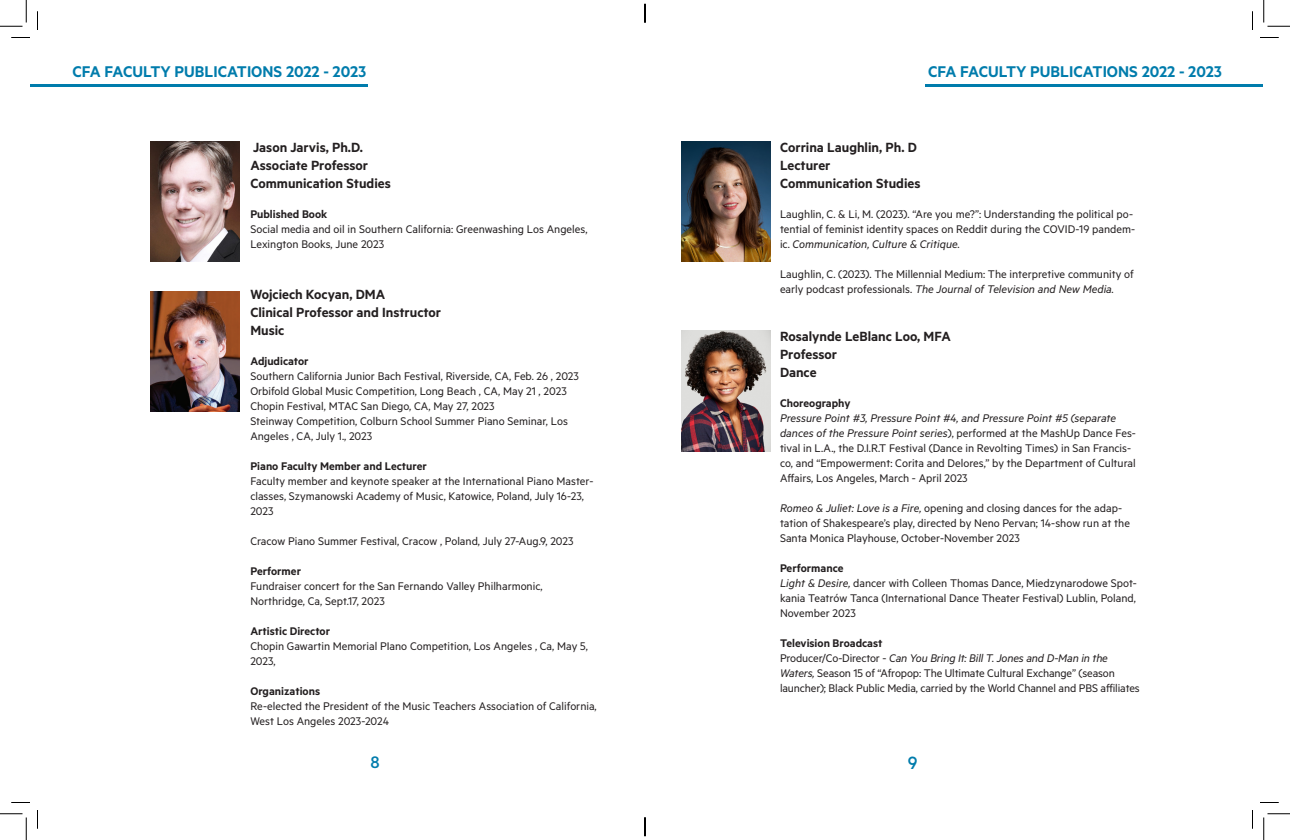
<style>
.page{position:relative;width:1290px;height:840px;background:#fff}
.page>*{position:absolute;margin:0;border:0;box-sizing:border-box;transform-origin:0 0}
.t1{font:500 20px "Metric";color:#007cac}
.t2{font:500 18.75px "Metric";color:#007cac}
.t3{font:600 17.5px "Metric";color:#007cac}
.t4{font:600 15px "Metric";color:#231f20}
.t5{font:12.5px/15px "Metric";color:#231f20}
.t6{font:600 12.5px "Metric";color:#231f20}
.s1{font-style:italic}
</style>
<div class="page">
<hr style="left:30px;top:84px;width:338px;height:3px;background:#007cac">
<hr style="left:925px;top:84px;width:338px;height:3px;background:#007cac">
<img style="left:150px;top:141px;width:90px;height:121px">
<img style="left:150px;top:291px;width:90px;height:121px">
<img style="left:681px;top:141px;width:90px;height:121px">
<img style="left:681px;top:331px;width:90px;height:120px">
<svg style="left:11px;top:37px;width:19px;height:1px"></svg>
<svg style="left:1260px;top:37px;width:19px;height:1px"></svg>
<svg style="left:11px;top:802px;width:19px;height:1px"></svg>
<svg style="left:1260px;top:802px;width:19px;height:1px"></svg>
<svg style="left:37px;top:11px;width:1px;height:19px"></svg>
<svg style="left:37px;top:810px;width:1px;height:19px"></svg>
<svg style="left:1252px;top:11px;width:1px;height:19px"></svg>
<svg style="left:1252px;top:810px;width:1px;height:19px"></svg>
<svg style="left:0;top:0;width:27px;height:27px"></svg>
<svg style="left:0;top:814px;width:27px;height:26px"></svg>
<svg style="left:1264px;top:0;width:26px;height:27px"></svg>
<svg style="left:1264px;top:814px;width:26px;height:26px"></svg>
<svg style="left:644px;top:4px;width:2px;height:18px"></svg>
<svg style="left:644px;top:818px;width:2px;height:18px"></svg>
<h3 class="t3" style="left:72px;top:61px;width:295px">CFA FACULTY PUBLICATIONS 2022 - 2023</h3>
<h3 class="t3" style="left:928px;top:61px;width:295px">CFA FACULTY PUBLICATIONS 2022 - 2023</h3>
<p class="t4" style="left:253px;top:139px;width:111px">Jason Jarvis, Ph.D.</p>
<p class="t4" style="left:250px;top:157px;width:119px">Associate Professor</p>
<p class="t4" style="left:250px;top:175px;width:142px">Communication Studies</p>
<p class="t6" style="left:250px;top:207px;width:78px">Published Book</p>
<p class="t5" style="left:250px;top:221px;width:339px">Social media and oil in Southern California: Greenwashing Los Angeles,<br>Lexington Books, June 2023</p>
<p class="t4" style="left:250px;top:286px;width:136px">Wojciech Kocyan, DMA</p>
<p class="t4" style="left:250px;top:304px;width:192px">Clinical Professor and Instructor</p>
<p class="t4" style="left:250px;top:322px;width:36px">Music</p>
<p class="t6" style="left:250px;top:354px;width:60px">Adjudicator</p>
<p class="t5" style="left:250px;top:368px;width:330px">Southern California Junior Bach Festival, Riverside, CA, Feb. 26 , 2023</p>
<p class="t5" style="left:250px;top:383px;width:318px">Orbifold Global Music Competition, Long Beach , CA, May 21 , 2023</p>
<p class="t5" style="left:250px;top:398px;width:246px">Chopin Festival, MTAC San Diego, CA, May 27, 2023</p>
<p class="t5" style="left:250px;top:413px;width:319px">Steinway Competition, Colburn School Summer Piano Seminar, Los<br>Angeles , CA, July 1., 2023</p>
<p class="t6" style="left:250px;top:459px;width:178px">Piano Faculty Member and Lecturer</p>
<p class="t5" style="left:250px;top:473px;width:345px">Faculty member and keynote speaker at the International Piano Master&shy;classes, Szymanowski Academy of Music, Katowice, Poland, July 16-23,<br>2023</p>
<p class="t5" style="left:250px;top:533px;width:325px">Cracow Piano Summer Festival, Cracow , Poland, July 27-Aug.9, 2023</p>
<p class="t6" style="left:250px;top:564px;width:52px">Performer</p>
<p class="t5" style="left:250px;top:578px;width:294px">Fundraiser concert for the San Fernando Valley Philharmonic,<br>Northridge, Ca, Sept.17, 2023</p>
<p class="t6" style="left:250px;top:624px;width:81px">Artistic Director</p>
<p class="t5" style="left:250px;top:638px;width:339px">Chopin Gawartin Memorial PIano Competition, Los Angeles , Ca, May 5,<br>2023,</p>
<p class="t6" style="left:250px;top:684px;width:71px">Organizations</p>
<p class="t5" style="left:250px;top:698px;width:348px">Re-elected the President of the Music Teachers Association of California,<br>West Los Angeles 2023-2024</p>
<p class="t4" style="left:780px;top:139px;width:138px">Corrina Laughlin, Ph. D</p>
<p class="t4" style="left:780px;top:157px;width:52px">Lecturer</p>
<p class="t4" style="left:780px;top:175px;width:142px">Communication Studies</p>
<p class="t5" style="left:780px;top:206px;width:357px">Laughlin, C. &amp; Li, M. (2023). “Are you me?”: Understanding the political po&shy;tential of feminist identity spaces on Reddit during the COVID-19 pandem&shy;ic. <span class="s1">Communication, Culture &amp; Critique.</span></p>
<p class="t5" style="left:780px;top:266px;width:355px">Laughlin, C. (2023). The Millennial Medium: The interpretive community of early podcast professionals. <span class="s1">The Journal of Television and New Media.</span></p>
<p class="t4" style="left:780px;top:328px;width:172px">Rosalynde LeBlanc Loo, MFA</p>
<p class="t4" style="left:780px;top:346px;width:59px">Professor</p>
<p class="t4" style="left:780px;top:364px;width:38px">Dance</p>
<p class="t6" style="left:780px;top:396px;width:72px">Choreography</p>
<p class="t5" style="left:780px;top:410px;width:357px"><span class="s1">Pressure Point #3, Pressure Point #4, and Pressure Point #5 (separate dances of the Pressure Point series</span>), performed at the MashUp Dance Fes&shy;tival in L.A., the D.I.R.T Festival (Dance in Revolting Times) in San Francis&shy;co, and “Empowerment: Corita and Delores,” by the Department of Cultural Affairs, Los Angeles, March - April 2023</p>
<p class="t5" style="left:780px;top:500px;width:351px"><span class="s1">Romeo &amp; Juliet: Love is a Fire,</span> opening and closing dances for the adap&shy;tation of Shakespeare’s play, directed by Neno Pervan; 14-show run at the<br>Santa Monica Playhouse, October-November 2023</p>
<p class="t6" style="left:780px;top:561px;width:65px">Performance</p>
<p class="t5" style="left:780px;top:575px;width:358px;text-align:justify"><span class="s1">Light &amp; Desire,</span> dancer with Colleen Thomas Dance, Miedzynarodowe Spot&shy;kania Teatrów Tanca (International Dance Theater Festival) Lublin, Poland, November 2023</p>
<p class="t6" style="left:780px;top:636px;width:104px">Television Broadcast</p>
<p class="t5" style="left:780px;top:650px;width:361px">Producer/Co-Director - <span class="s1">Can You Bring It: Bill T. Jones and D-Man in the<br>Waters,</span> Season 15 of “Afropop: The Ultimate Cultural Exchange” (season launcher); Black Public Media, carried by the World Channel and PBS affiliates</p>
<h2 class="t2" style="left:370px;top:752px;width:11px">8</h2>
<h1 class="t1" style="left:908px;top:752px;width:11px">9</h1>
</div>
